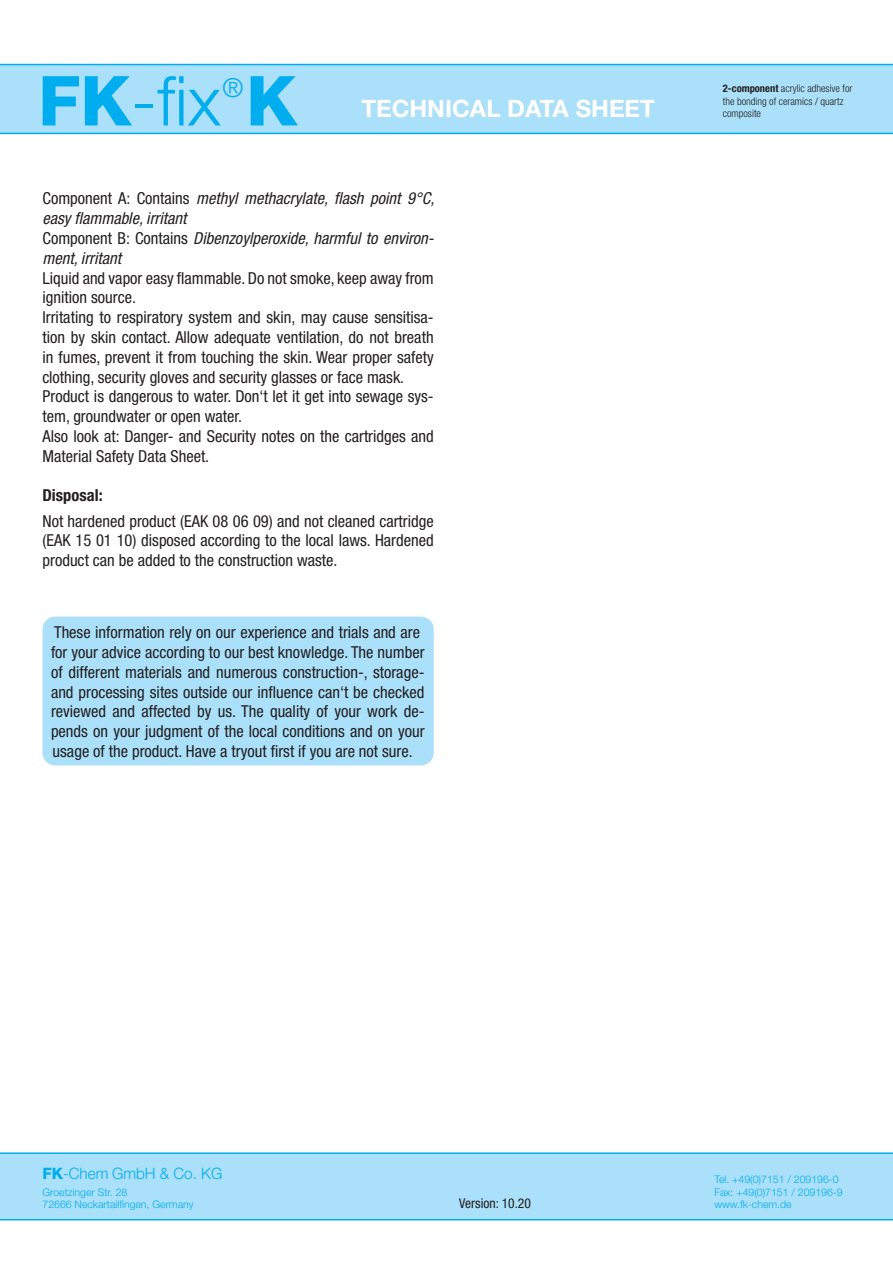
<style>
.page{position:relative;width:893px;height:1263px;background:#fff}
.page>*{position:absolute;margin:0;border:0;box-sizing:border-box;transform-origin:0 0}
.t1{font:300 69px "Helvetica Neue";color:#00aeef}
.t2{font:300 26.25px "Helvetica Neue";color:#00aeef}
.t3{font:700 24px "Helvetica Neue";color:#fff}
.t4{font:condensed 16.5px/19.8px "Helvetica Neue";color:#231f20}
.t5{font:italic condensed 16.5px/19.8px "Helvetica Neue";color:#231f20}
.t6{font:700 condensed 16.5px "Helvetica Neue";color:#231f20}
.t7{font:300 15.75px "Helvetica Neue";color:#00aeef}
.t8{font:condensed 13.5px "Helvetica Neue";color:#231f20}
.t9{font:300 10.5px/12.6px "Helvetica Neue";color:#00aeef}
.t10{font:300 condensed 10.5px/12.6px "Helvetica Neue";color:#231f20}
.s1{font-weight:800}
.s2{font-weight:700}
.s3{font-style:normal}
</style>
<div class="page">
<div style="left:0;top:1152px;width:893px;height:68px;background:#aae0f9"></div>
<div style="left:0;top:64px;width:893px;height:70px;background:#aae0f9"></div>
<div style="left:43px;top:617px;width:391px;height:148px;background:#aae0f9;border-radius:13px"></div>
<h1 class="t1" style="left:38px;top:59px;width:261px"><span class="s1">FK</span>-fix <span class="s1">K</span></h1>
<h2 class="t2" style="left:223px;top:72px;width:22px">®</h2>
<p class="t10" style="left:723px;top:82px;width:131px"><span class="s2">2-component</span> acrylic adhesive for the bonding of ceramics / quartz</p>
<h3 class="t3" style="left:361px;top:94px;width:295px">TECHNICAL DATA SHEET</h3>
<p class="t10" style="left:723px;top:107px;width:40px">composite</p>
<p class="t5" style="left:43px;top:189px;width:393px"><span class="s3">Component A: Contains</span> methyl methacrylate, flash point 9°C, easy flammable, irritant<br><span class="s3">Component B: Contains</span> Dibenzoylperoxide, harmful to environ&shy;ment, irritant</p>
<p class="t4" style="left:43px;top:268px;width:393px">Liquid and vapor easy flammable. Do not smoke, keep away from ignition source.<br>Irritating to respiratory system and skin, may cause sensitisa&shy;tion by skin contact. Allow adequate ventilation, do not breath in fumes, prevent it from touching the skin. Wear proper safety clothing, security gloves and security glasses or face mask.<br>Product is dangerous to water. Don‘t let it get into sewage sys&shy;tem, groundwater or open water.<br>Also look at: Danger- and Security notes on the cartridges and Material Safety Data Sheet.</p>
<p class="t6" style="left:43px;top:485px;width:62px">Disposal:</p>
<p class="t4" style="left:43px;top:511px;width:393px;text-align:justify">Not hardened product (EAK 08 06 09) and not cleaned cartridge (EAK 15 01 10) disposed according to the local laws. Hardened product can be added to the construction waste.</p>
<p class="t4" style="left:51px;top:622px;width:375px">These information rely on our experience and trials and are for your advice according to our best knowledge. The number of different materials and numerous construction-, storage&shy;and processing sites outside our influence can‘t be checked reviewed and affected by us. The quality of your work de&shy;pends on your judgment of the local conditions and on your usage of the product. Have a tryout first if you are not sure.</p>
<p class="t7" style="left:43px;top:1164px;width:181px"><span class="s1">FK</span>-Chem GmbH &amp; Co. KG</p>
<p class="t9" style="left:43px;top:1185px;width:153px">Groetzinger Str. 28<br>72666 Neckartailfingen, Germany</p>
<p class="t9" style="left:714px;top:1173px;width:130px">Tel. +49(0)7151 / 209196-0<br>Fax: +49(0)7151 / 209196-9</p>
<p class="t8" style="left:459px;top:1196px;width:73px">Version: 10.20</p>
<p class="t9" style="left:714px;top:1198px;width:79px">www.fk-chem.de</p>
</div>
